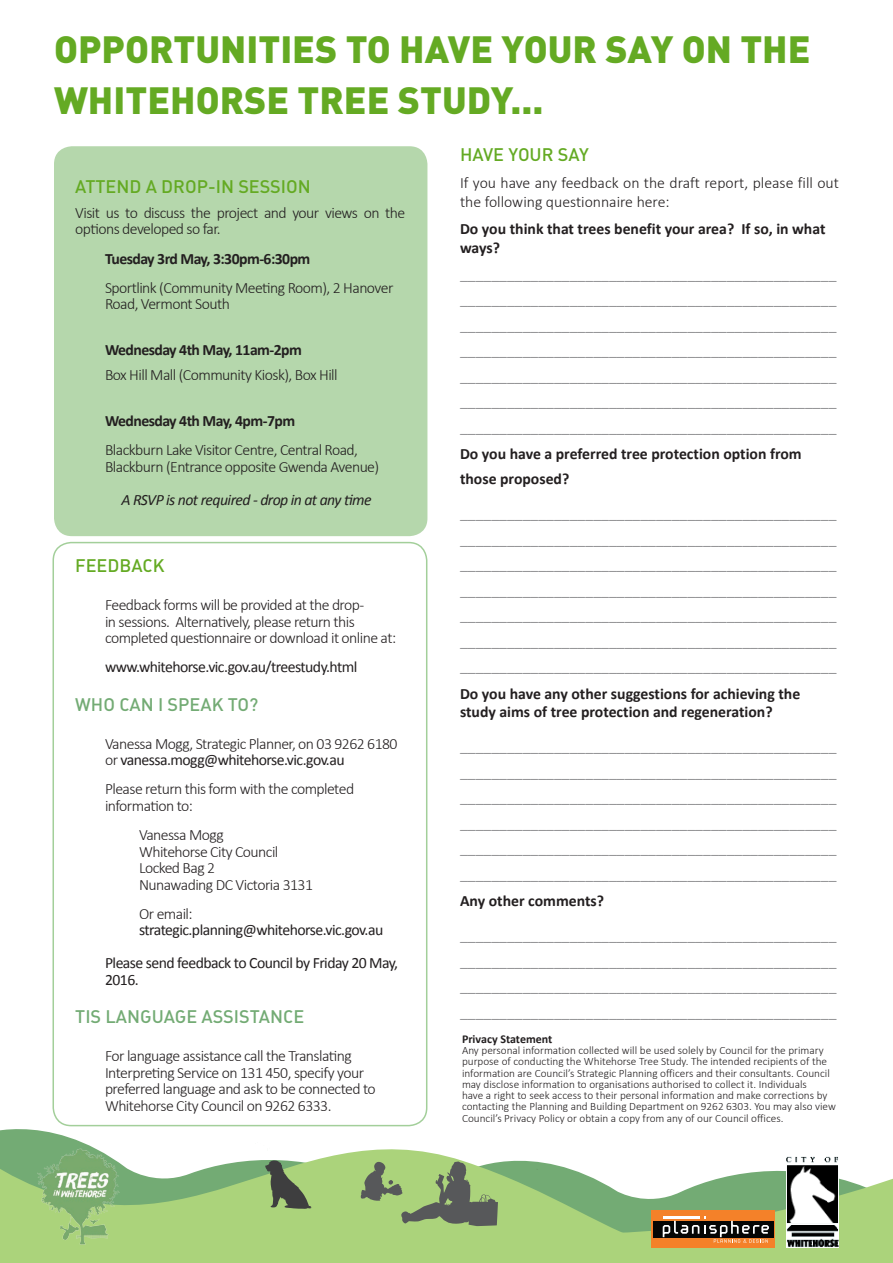
<style>
.page{position:relative;width:893px;height:1263px;background:#fff}
.page>*{position:absolute;margin:0;border:0;box-sizing:border-box;transform-origin:0 0}
.Heading_2{font:900 37.5px/51px "DIN";color:#64aa23}
.din_heading_12_pt{font:18px "DIN Medium Alternate";color:#64aa23}
.din_heading_12_pt-2{font:18px "DIN Medium Alternate";color:#73ab74}
.Body_Text_Black{font:300 15.75px/25.5px "Calibri";color:#6f7073;text-align:justify}
.Cover_Title_1{font:300 15.75px/16.5px "Calibri";letter-spacing:-.035em;color:#231f20}
.Body_Text_Black-2{font:700 15.75px/18.8px "Calibri";color:#231f20}
.Cover_Title_1-2{font:15.75px/16.5px "Calibri";letter-spacing:-.035em;color:#231f20}
.Body_Text_Black-3{font:300 15.75px/18.8px "Calibri";color:#231f20}
.Cover_Title_1-3{font:700 15.75px "Calibri";letter-spacing:-.035em;color:#231f20}
.Cover_Title_1-4{font:italic 15.75px "Calibri";letter-spacing:-.035em;color:#231f20}
.Body_Text_Black-4{font:700 12px "Calibri";color:#231f20}
.Body_Text_Black-5{font:300 11.25px/11.2px "Calibri";color:#231f20}
.s1{font-weight:400}
</style>
<div class="page">
<svg style="left:0;top:1103px;width:787px;height:160px"></svg>
<svg style="left:265px;top:1160px;width:47px;height:49px;background:#768c61"></svg>
<svg style="left:361px;top:1161px;width:137px;height:65px;background:#8ba46f"></svg>
<img style="left:33px;top:1144px;width:90px;height:104px">
<div style="left:52px;top:542px;width:375px;height:584px;border:2px solid #a3cf9a;border-radius:18px"></div>
<div style="left:54px;top:146px;width:373px;height:390px;background:#b5d7ac;border-radius:18px"></div>
<img style="left:787px;top:1156px;width:51px;height:18px">
<svg style="left:583px;top:1174px;width:310px;height:89px"></svg>
<p class="Heading_2" style="left:54px;top:22px;width:758px">OPPORTUNITIES TO HAVE YOUR SAY ON THE<br>WHITEHORSE TREE STUDY...</p>
<p class="din_heading_12_pt" style="left:460px;top:143px;width:130px">HAVE YOUR SAY</p>
<p class="Body_Text_Black-3" style="left:460px;top:173px;width:380px">If you have any feedback on the draft report, please fill out the following questionnaire here:</p>
<p class="Body_Text_Black-2" style="left:460px;top:219px;width:367px">Do you think that trees benefit your area? If so, in what ways?</p>
<p class="Body_Text_Black" style="left:460px;top:260px;width:378px">________________________________________________ ________________________________________________ ________________________________________________ ________________________________________________ ________________________________________________ ________________________________________________ ________________________________________________</p>
<p class="Body_Text_Black-2" style="left:460px;top:440px;width:343px;line-height:25.5px">Do you have a preferred tree protection option from those proposed?</p>
<p class="Body_Text_Black" style="left:460px;top:500px;width:378px">________________________________________________ ________________________________________________ ________________________________________________ ________________________________________________ ________________________________________________ ________________________________________________ ________________________________________________</p>
<p class="Body_Text_Black-2" style="left:460px;top:683px;width:342px">Do you have any other suggestions for achieving the study aims of tree protection and regeneration?</p>
<p class="Body_Text_Black" style="left:460px;top:733px;width:378px">________________________________________________ ________________________________________________ ________________________________________________ ________________________________________________ ________________________________________________ ________________________________________________</p>
<p class="Body_Text_Black-2" style="left:460px;top:891px;width:146px">Any other comments?</p>
<p class="Body_Text_Black" style="left:460px;top:921px;width:378px">________________________________________________ ________________________________________________ ________________________________________________ ________________________________________________</p>
<p class="din_heading_12_pt" style="left:75px;top:175px;width:237px">ATTEND A DROP-IN SESSION</p>
<p class="Cover_Title_1" style="left:75px;top:203px;width:332px">Visit us to discuss the project and your views on the options developed so far.</p>
<p class="Cover_Title_1-3" style="left:105px;top:248px;width:207px">Tuesday 3rd May, 3:30pm-6:30pm</p>
<p class="Cover_Title_1" style="left:105px;top:279px;width:290px">Sportlink (Community Meeting Room), 2 Hanover<br>Road, Vermont South</p>
<p class="Cover_Title_1-3" style="left:105px;top:340px;width:198px">Wednesday 4th May, 11am-2pm</p>
<p class="Cover_Title_1" style="left:105px;top:366px;width:234px">Box Hill Mall (Community Kiosk), Box Hill</p>
<p class="Cover_Title_1-3" style="left:105px;top:411px;width:192px">Wednesday 4th May, 4pm-7pm</p>
<p class="Cover_Title_1" style="left:105px;top:441px;width:276px">Blackburn Lake Visitor Centre, Central Road,<br>Blackburn (Entrance opposite Gwenda Avenue)</p>
<p class="Cover_Title_1-4" style="left:122px;top:489px;width:252px">A RSVP is not required - drop in at any time</p>
<p class="din_heading_12_pt" style="left:75px;top:554px;width:91px">FEEDBACK</p>
<p class="Cover_Title_1" style="left:105px;top:596px;width:293px">Feedback forms will be provided at the drop-<br>in sessions. Alternatively, please return this completed questionnaire or download it online at:</p>
<p class="Cover_Title_1-2" style="left:105px;top:658px;width:254px">www.whitehorse.vic.gov.au/treestudy.html</p>
<p class="din_heading_12_pt-2" style="left:75px;top:693px;width:185px">WHO CAN I SPEAK TO?</p>
<p class="Cover_Title_1" style="left:105px;top:734px;width:294px">Vanessa Mogg, Strategic Planner, on 03 9262 6180 or <span class="s1">vanessa.mogg@whitehorse.vic.gov.au</span></p>
<p class="Cover_Title_1" style="left:105px;top:780px;width:251px">Please return this form with the completed information to:</p>
<p class="Cover_Title_1" style="left:139px;top:826px;width:141px">Vanessa Mogg<br>Whitehorse City Council<br>Locked Bag 2</p>
<p class="Cover_Title_1" style="left:139px;top:875px;width:175px">Nunawading DC Victoria 3131</p>
<p class="Cover_Title_1" style="left:139px;top:905px;width:55px">Or email:</p>
<p class="Cover_Title_1-2" style="left:139px;top:921px;width:246px">strategic.planning@whitehorse.vic.gov.au</p>
<p class="Cover_Title_1-2" style="left:105px;top:954px;width:295px">Please send feedback to Council by Friday 20 May,<br>2016.</p>
<p class="din_heading_12_pt-2" style="left:75px;top:1005px;width:231px">TIS LANGUAGE ASSISTANCE</p>
<p class="Cover_Title_1" style="left:105px;top:1047px;width:272px">For language assistance call the Translating Interpreting Service on 131 450, specify your preferred language and ask to be connected to Whitehorse City Council on 9262 6333.</p>
<p class="Body_Text_Black-4" style="left:462px;top:1031px;width:92px">Privacy Statement</p>
<p class="Body_Text_Black-5" style="left:462px;top:1044px;width:375px">Any personal information collected will be used solely by Council for the primary purpose of conducting the Whitehorse Tree Study. The intended recipients of the information are Council’s Strategic Planning officers and their consultants. Council may disclose information to organisations authorised to collect it. Individuals<br>have a right to seek access to their personal information and make corrections by contacting the Planning and Building Department on 9262 6303. You may also view Council’s Privacy Policy or obtain a copy from any of our Council offices.</p>
</div>
